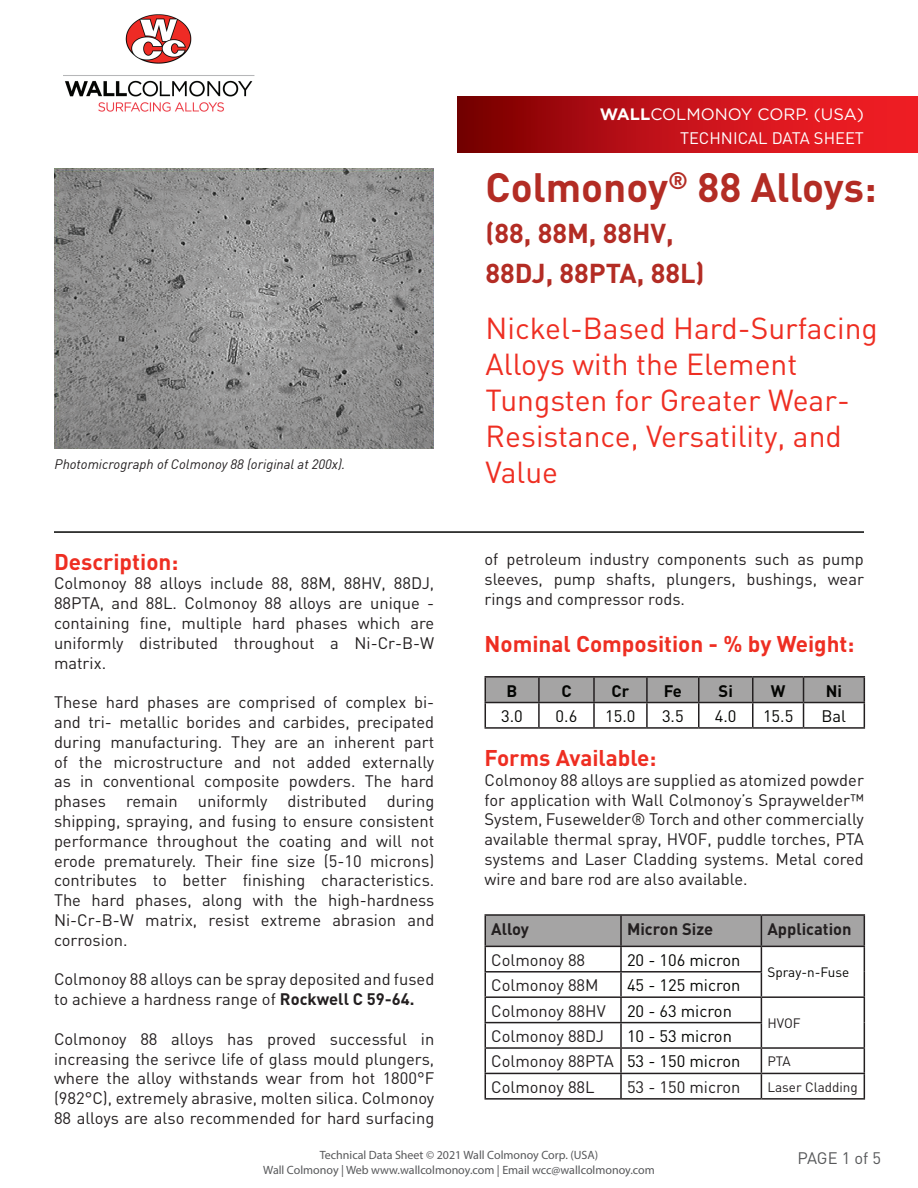
<style>
.page{position:relative;width:918px;height:1188px;background:#fff}
.page>*{position:absolute;margin:0;border:0;box-sizing:border-box;transform-origin:0 0}
.t1{font:700 40.5px "DIN";color:#b32c24}
.t2{font:30px/36px "DIN";color:#ee2e22}
.t3{font:700 27px/40.5px "DIN";color:#b32c24}
.t4{font:700 22.5px "DIN";color:#ee2e22}
.t5{font:16.5px/19.8px "DIN";color:#231f20;text-align:justify}
.t6{font:16.5px/25.3px "DIN";color:#040503}
.t7{font:700 16.5px "DIN";color:#231f20}
.t8{font:16.5px "Gotham";color:#fff}
.t9{font:16.5px "DIN";color:#fff}
.t10{font:700 16.5px "DIN";color:#040503}
.t11{font:16.5px "DIN";letter-spacing:-.005em;color:#57585a}
.t12{font:italic 13.5px "DIN";color:#231f20}
.t13{font:13.5px "DIN";color:#231f20}
.t14{font:13.5px "DIN";color:#040503}
.t15{font:12px/14.4px "Myriad Pro";color:#57585a;text-align:center}
.s1{font-weight:700}
.s2{color:#231f20}
</style>
<div class="page">
<hr style="left:539px;top:676px;width:55px;height:2px;background:#231f20">
<hr style="left:594px;top:676px;width:53px;height:2px;background:#231f20">
<hr style="left:647px;top:676px;width:52px;height:2px;background:#231f20">
<hr style="left:699px;top:676px;width:54px;height:2px;background:#231f20">
<hr style="left:753px;top:676px;width:51px;height:2px;background:#231f20">
<hr style="left:804px;top:676px;width:61px;height:2px;background:#231f20">
<hr style="left:485px;top:727px;width:54px;height:2px;background:#231f20">
<hr style="left:539px;top:727px;width:55px;height:2px;background:#231f20">
<hr style="left:594px;top:727px;width:53px;height:2px;background:#231f20">
<hr style="left:647px;top:727px;width:52px;height:2px;background:#231f20">
<hr style="left:699px;top:727px;width:54px;height:2px;background:#231f20">
<hr style="left:753px;top:727px;width:51px;height:2px;background:#231f20">
<hr style="left:804px;top:727px;width:61px;height:2px;background:#231f20">
<hr style="left:485px;top:676px;width:54px;height:2px;background:#231f20">
<svg style="left:485px;top:677px;width:380px;height:51px"></svg>
<hr style="left:538px;top:678px;width:2px;height:24px;background:#231f20">
<hr style="left:485px;top:702px;width:54px;height:1px;background:#231f20">
<hr style="left:485px;top:914px;width:136px;height:2px;background:#231f20">
<hr style="left:621px;top:914px;width:140px;height:2px;background:#231f20">
<hr style="left:761px;top:914px;width:104px;height:2px;background:#231f20">
<svg style="left:485px;top:915px;width:380px;height:183px"></svg>
<hr style="left:485px;top:1098px;width:136px;height:2px;background:#231f20">
<hr style="left:621px;top:1098px;width:140px;height:2px;background:#231f20">
<hr style="left:761px;top:1098px;width:104px;height:2px;background:#231f20">
<hr style="left:54px;top:531px;width:810px;height:2px;background:#040503">
<svg style="left:457px;top:97px;width:461px;height:56px;background:#bf1116"></svg>
<img style="left:63px;top:14px;width:192px;height:98px">
<img style="left:54px;top:169px;width:379px;height:279px">
<p class="t12" style="left:55px;top:456px;width:292px">Photomicrograph of Colmonoy 88 (original at 200x).</p>
<h3 class="t4" style="left:54px;top:547px;width:126px">Description:</h3>
<p class="t5" style="left:54px;top:573px;width:382px">Colmonoy 88 alloys include 88, 88M, 88HV, 88DJ, 88PTA, and 88L. Colmonoy 88 alloys are unique - containing fine, multiple hard phases which are uniformly distributed throughout a Ni-Cr-B-W matrix.</p>
<p class="t5" style="left:54px;top:692px;width:382px">These hard phases are comprised of complex bi&shy;and tri- metallic borides and carbides, precipated during manufacturing. They are an inherent part of the microstructure and not added externally as in conventional composite powders. The hard phases remain uniformly distributed during shipping, spraying, and fusing to ensure consistent performance throughout the coating and will not erode prematurely. Their fine size (5-10 microns) contributes to better finishing characteristics.<br>The hard phases, along with the high-hardness Ni-Cr-B-W matrix, resist extreme abrasion and corrosion.</p>
<p class="t5" style="left:54px;top:969px;width:382px">Colmonoy 88 alloys can be spray deposited and fused to achieve a hardness range of <span class="s1">Rockwell C 59-64.</span></p>
<p class="t5" style="left:54px;top:1029px;width:382px">Colmonoy 88 alloys has proved successful in increasing the serivce life of glass mould plungers, where the alloy withstands wear from hot 1800°F (982°C), extremely abrasive, molten silica. Colmonoy 88 alloys are also recommended for hard surfacing</p>
<p class="t8" style="left:600px;top:105px;width:266px"><span class="s1">WALL</span>COLMONOY CORP. (USA)</p>
<p class="t9" style="left:680px;top:128px;width:185px">TECHNICAL DATA SHEET</p>
<h1 class="t1" style="left:486px;top:161px;width:392px">Colmonoy<sup>®</sup> 88 Alloys:</h1>
<h3 class="t3" style="left:486px;top:212px;width:221px">(88, 88M, 88HV,<br>88DJ, 88PTA, 88L)</h3>
<h2 class="t2" style="left:486px;top:309px;width:394px">Nickel-Based Hard-Surfacing<br>Alloys with the Element<br>Tungsten for Greater Wear-<br>Resistance, Versatility, and<br>Value</h2>
<p class="t5" style="left:485px;top:549px;width:381px">of petroleum industry components such as pump sleeves, pump shafts, plungers, bushings, wear rings and compressor rods.</p>
<h3 class="t4" style="left:485px;top:629px;width:371px">Nominal Composition - % by Weight:</h3>
<p class="t10" style="left:507px;top:680px;width:12px">B</p>
<p class="t10" style="left:561px;top:680px;width:12px">C</p>
<p class="t10" style="left:612px;top:680px;width:19px">Cr</p>
<p class="t10" style="left:664px;top:680px;width:20px">Fe</p>
<p class="t10" style="left:719px;top:680px;width:16px">Si</p>
<p class="t10" style="left:771px;top:680px;width:16px">W</p>
<p class="t10" style="left:826px;top:680px;width:18px">Ni</p>
<p class="t6" style="left:501px;top:703px;width:23px">3.0</p>
<p class="t6" style="left:556px;top:703px;width:23px">0.6</p>
<p class="t6" style="left:605px;top:703px;width:32px">15.0</p>
<p class="t6" style="left:662px;top:703px;width:23px">3.5</p>
<p class="t6" style="left:715px;top:703px;width:23px">4.0</p>
<p class="t6" style="left:763px;top:703px;width:32px">15.5</p>
<p class="t6" style="left:822px;top:703px;width:26px">Bal</p>
<h3 class="t4" style="left:485px;top:743px;width:174px">Forms Available:</h3>
<p class="t5" style="left:485px;top:770px;width:381px">Colmonoy 88 alloys are supplied as atomized powder for application with Wall Colmonoy’s Spraywelder™ System, Fusewelder® Torch and other commercially available thermal spray, HVOF, puddle torches, PTA systems and Laser Cladding systems. Metal cored wire and bare rod are also available.</p>
<p class="t7" style="left:491px;top:918px;width:39px">Alloy</p>
<p class="t7" style="left:627px;top:918px;width:88px">Micron Size</p>
<p class="t7" style="left:767px;top:918px;width:86px">Application</p>
<p class="t5" style="left:491px;top:950px;width:95px">Colmonoy 88</p>
<p class="t6" style="left:627px;top:947px;width:115px">20 - 106 micron</p>
<p class="t14" style="left:767px;top:964px;width:83px">Spray-n-Fuse</p>
<p class="t5" style="left:491px;top:975px;width:109px">Colmonoy 88M</p>
<p class="t6" style="left:627px;top:972px;width:115px">45 - 125 micron</p>
<p class="t5" style="left:491px;top:1000px;width:116px">Colmonoy 88HV</p>
<p class="t6" style="left:627px;top:998px;width:106px">20 - 63 micron</p>
<p class="t13" style="left:767px;top:1015px;width:35px">HVOF</p>
<p class="t5" style="left:491px;top:1026px;width:114px">Colmonoy 88DJ</p>
<p class="t6" style="left:491px;top:1023px;width:251px;text-indent:136px">10 - 53 micron<br><span class="s2">Colmonoy 88PTA</span> 53 - 150 micron</p>
<p class="t13" style="left:767px;top:1053px;width:25px">PTA</p>
<p class="t5" style="left:491px;top:1077px;width:105px">Colmonoy 88L</p>
<p class="t5" style="left:627px;top:1077px;width:115px">53 - 150 micron</p>
<p class="t13" style="left:767px;top:1078px;width:92px">Laser Cladding</p>
<p class="t15" style="left:263px;top:1148px;width:393px">Technical Data Sheet © 2021 Wall Colmonoy Corp. (USA)<br>Wall Colmonoy | Web www.wallcolmonoy.com | Email wcc@wallcolmonoy.com</p>
<p class="t11" style="left:797px;top:1147px;width:85px">PAGE 1 of 5</p>
</div>
